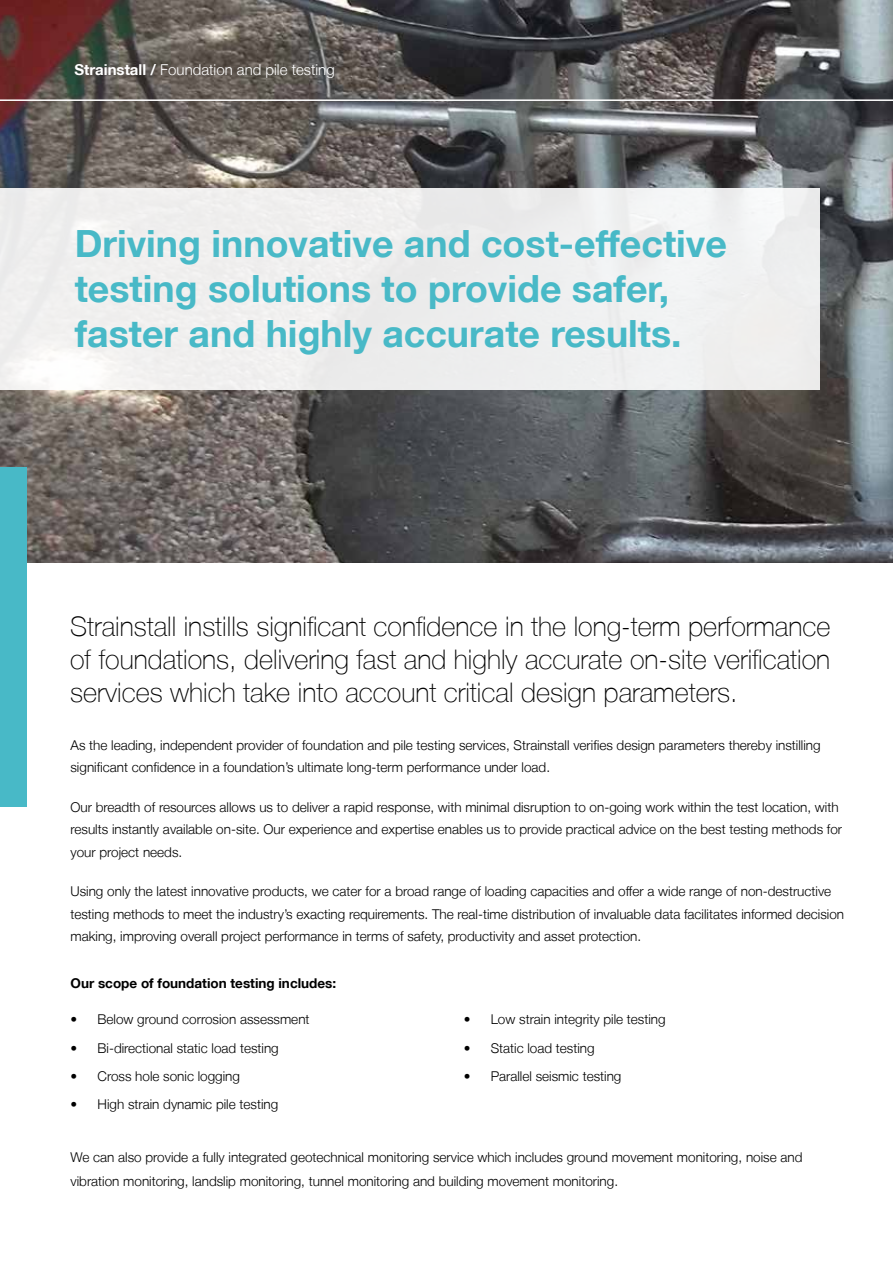
<style>
.page{position:relative;width:893px;height:1263px;background:#fff}
.page>*{position:absolute;margin:0;border:0;box-sizing:border-box;transform-origin:0 0}
.t1{font:700 37.5px/45px "Helvetica Neue LT";color:#48b9c7}
.t2{font:100 27px/33px "Helvetica Neue LT";color:#000;text-align:justify}
.t3{font:300 15px "Helvetica Neue LT";color:#fff}
.t4{font:300 13.5px/22.5px "Helvetica Neue LT";color:#000}
.t5{font:700 13.5px "Helvetica Neue LT";color:#000}
.s1{font-weight:700}
</style>
<div class="page">
<img style="left:0;top:0;width:893px;height:562px">
<div style="left:0;top:188px;width:820px;height:202px;background:#efefef"></div>
<hr style="left:0;top:99px;width:893px;height:2px;background:#fff">
<div style="left:0;top:467px;width:27px;height:339px;background:#48b9c7"></div>
<p class="t3" style="left:74px;top:60px;width:262px"><span class="s1">Strainstall /</span> Foundation and pile testing</p>
<h1 class="t1" style="left:75px;top:220px;width:654px">Driving innovative and cost-effective testing solutions to provide safer, faster and highly accurate results.</h1>
<h2 class="t2" style="left:70px;top:610px;width:762px">Strainstall instills significant confidence in the long-term performance of foundations, delivering fast and highly accurate on-site verification services which take into account critical design parameters.</h2>
<p class="t4" style="left:70px;top:733px;width:752px">As the leading, independent provider of foundation and pile testing services, Strainstall verifies design parameters thereby instilling significant confidence in a foundation’s ultimate long-term performance under load.</p>
<p class="t4" style="left:70px;top:795px;width:773px">Our breadth of resources allows us to deliver a rapid response, with minimal disruption to on-going work within the test location, with results instantly available on-site. Our experience and expertise enables us to provide practical advice on the best testing methods for your project needs.</p>
<p class="t4" style="left:70px;top:880px;width:775px">Using only the latest innovative products, we cater for a broad range of loading capacities and offer a wide range of non-destructive testing methods to meet the industry’s exacting requirements. The real-time distribution of invaluable data facilitates informed decision making, improving overall project performance in terms of safety, productivity and asset protection.</p>
<p class="t5" style="left:70px;top:974px;width:267px">Our scope of foundation testing includes:</p>
<p class="t4" style="left:70px;top:1008px;width:241px">• Below ground corrosion assessment</p>
<p class="t4" style="left:70px;top:1036px;width:210px">• Bi-directional static load testing</p>
<p class="t4" style="left:70px;top:1065px;width:171px">• Cross hole sonic logging</p>
<p class="t4" style="left:70px;top:1093px;width:209px">• High strain dynamic pile testing</p>
<p class="t4" style="left:464px;top:1008px;width:204px">• Low strain integrity pile testing</p>
<p class="t4" style="left:464px;top:1036px;width:133px">• Static load testing</p>
<p class="t4" style="left:464px;top:1065px;width:159px">• Parallel seismic testing</p>
<p class="t4" style="left:70px;top:1145px;width:733px;line-height:24px">We can also provide a fully integrated geotechnical monitoring service which includes ground movement monitoring, noise and vibration monitoring, landslip monitoring, tunnel monitoring and building movement monitoring.</p>
</div>
